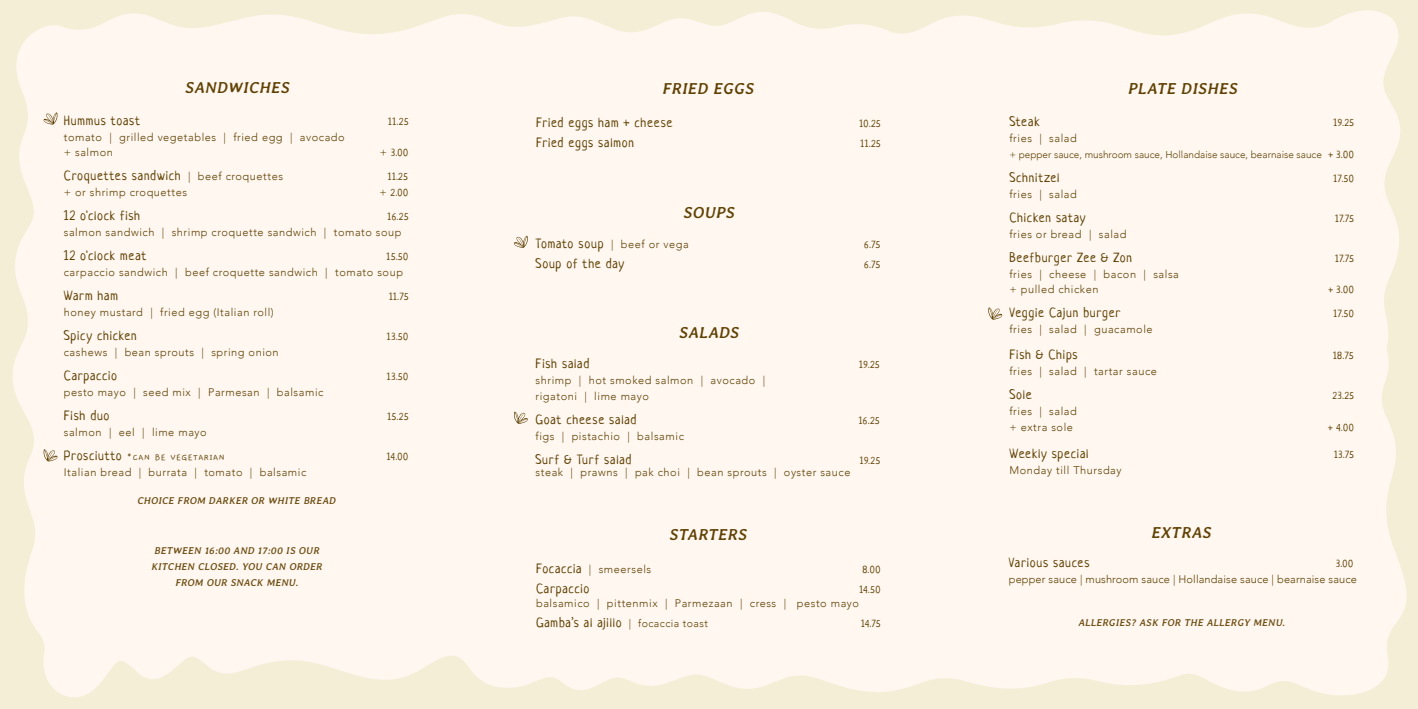
<style>
.page{position:relative;width:1418px;height:709px;background:#fff}
.page>*{position:absolute;margin:0;border:0;box-sizing:border-box;transform-origin:0 0}
.t1{font:italic 700 16px "Averia Libre";letter-spacing:.03em;color:#604204}
.t2{font:13.3px "Neucha";letter-spacing:.06em;color:#604204}
.t3{font:300 11px/15px "Avenir";letter-spacing:.05em;color:#604204}
.t4{font:300 11px "Avenir";letter-spacing:.01em;color:#604204}
.t5{font:10px "Neucha";letter-spacing:.07em;color:#604204}
.t6{font:italic 700 10px/16px "Averia Libre";letter-spacing:.03em;color:#6f5016;text-align:center}
.t7{font:300 10px "Avenir";color:#604204}
.t8{font:9.6px "Gaegu";letter-spacing:.05em;color:#604204}
.s1{font-family:"Avenir";font-weight:300;font-size:11px}
.s2{font-family:"Neucha";font-size:13.3px}
.s3{font-family:"Neucha";font-weight:400;font-size:13.3px}
.s4{font-family:"Avenir";font-weight:300;font-size:10.6px}
.s5{font-family:"Neucha";font-weight:400}
</style>
<div class="page">
<div style="left:0;top:0;width:1417px;height:709px;background:#f4eed7"></div>
<div style="left:13px;top:10px;width:1394px;height:687px;background:#fff7f0"></div>
<svg style="left:44px;top:112px;width:13px;height:13px"></svg>
<svg style="left:44px;top:449px;width:14px;height:12px"></svg>
<svg style="left:988px;top:307px;width:14px;height:13px"></svg>
<svg style="left:514px;top:411px;width:14px;height:13px"></svg>
<svg style="left:514px;top:236px;width:14px;height:12px"></svg>
<h1 class="t1" style="left:185px;top:78px;width:106px">SANDWICHES</h1>
<p class="t2" style="left:64px;top:112px;width:78px">Hummus toast</p>
<p class="t5" style="left:388px;top:115px;width:22px">11.25</p>
<p class="t3" style="left:64px;top:130px;width:282px">tomato | grilled vegetables | fried egg | avocado + salmon</p>
<p class="t5" style="left:380px;top:146px;width:30px"><span class="s1">+</span> 3.00</p>
<p class="t2" style="left:64px;top:167px;width:221px">Croquettes sandwich <span class="s1">| beef croquettes</span></p>
<p class="t5" style="left:388px;top:170px;width:22px">11.25</p>
<p class="t3" style="left:64px;top:185px;width:125px">+ or shrimp croquettes</p>
<p class="t5" style="left:379px;top:186px;width:30px"><span class="s1">+</span> 2.00</p>
<p class="t2" style="left:64px;top:207px;width:78px">12 o'clock fish</p>
<p class="t5" style="left:387px;top:210px;width:22px">16.25</p>
<p class="t3" style="left:64px;top:225px;width:339px">salmon sandwich | shrimp croquette sandwich | tomato soup</p>
<p class="t2" style="left:64px;top:247px;width:84px">12 o'clock meat</p>
<p class="t5" style="left:386px;top:250px;width:23px">15.50</p>
<p class="t3" style="left:64px;top:265px;width:341px">carpaccio sandwich | beef croquette sandwich | tomato soup</p>
<p class="t2" style="left:64px;top:287px;width:56px">Warm ham</p>
<p class="t5" style="left:389px;top:290px;width:21px">11.75</p>
<p class="t3" style="left:64px;top:305px;width:211px">honey mustard | fried egg (Italian roll)</p>
<p class="t2" style="left:64px;top:327px;width:74px">Spicy chicken</p>
<p class="t5" style="left:387px;top:330px;width:23px">13.50</p>
<p class="t3" style="left:64px;top:345px;width:216px">cashews | bean sprouts | spring onion</p>
<p class="t2" style="left:64px;top:367px;width:55px">Carpaccio</p>
<p class="t5" style="left:387px;top:370px;width:23px">13.50</p>
<p class="t3" style="left:64px;top:385px;width:261px">pesto mayo | seed mix | Parmesan | balsamic</p>
<p class="t2" style="left:64px;top:407px;width:47px">Fish duo</p>
<p class="t5" style="left:387px;top:410px;width:22px">15.25</p>
<p class="t3" style="left:64px;top:425px;width:144px">salmon | eel | lime mayo</p>
<p class="t8" style="left:64px;top:453px;width:162px"><span class="s2">Prosciutto</span> *CAN BE VEGETARIAN</p>
<p class="t5" style="left:387px;top:450px;width:23px">14.00</p>
<p class="t3" style="left:64px;top:465px;width:244px">Italian bread | burrata | tomato | balsamic</p>
<p class="t6" style="left:137px;top:492px;width:200px">CHOICE FROM DARKER OR WHITE BREAD</p>
<p class="t6" style="left:152px;top:542px;width:172px">BETWEEN 16:00 AND 17:00 IS OUR<br>KITCHEN CLOSED. YOU CAN ORDER<br>FROM OUR SNACK MENU.</p>
<h1 class="t1" style="left:662px;top:78px;width:93px">FRIED EGGS</h1>
<h1 class="t1" style="left:1128px;top:79px;width:111px">PLATE DISHES</h1>
<p class="t2" style="left:536px;top:114px;width:138px">Fried eggs ham + cheese</p>
<p class="t5" style="left:859px;top:117px;width:22px">10.25</p>
<p class="t2" style="left:536px;top:134px;width:99px">Fried eggs salmon</p>
<p class="t5" style="left:860px;top:137px;width:22px">11.25</p>
<h1 class="t1" style="left:683px;top:202px;width:52px">SOUPS</h1>
<p class="t3" style="left:535px;top:236px;width:155px"><span class="s3">Tomato soup</span> | beef or vega</p>
<p class="t5" style="left:864px;top:238px;width:17px">6.75</p>
<p class="t2" style="left:535px;top:255px;width:90px">Soup of the day</p>
<p class="t5" style="left:864px;top:258px;width:17px">6.75</p>
<h1 class="t1" style="left:679px;top:323px;width:61px">SALADS</h1>
<p class="t2" style="left:535px;top:355px;width:55px">Fish salad</p>
<p class="t5" style="left:859px;top:359px;width:22px">19.25</p>
<p class="t3" style="left:535px;top:372px;width:231px;line-height:16px">shrimp | hot smoked salmon | avocado | rigatoni | lime mayo</p>
<p class="t2" style="left:535px;top:411px;width:102px">Goat cheese salad</p>
<p class="t5" style="left:858px;top:415px;width:22px">16.25</p>
<p class="t3" style="left:535px;top:429px;width:150px">figs | pistachio | balsamic</p>
<p class="t2" style="left:535px;top:451px;width:97px">Surf &amp; Turf salad</p>
<p class="t5" style="left:859px;top:455px;width:22px">19.25</p>
<p class="t3" style="left:535px;top:465px;width:316px">steak | prawns | pak choi | bean sprouts | oyster sauce</p>
<h1 class="t1" style="left:669px;top:525px;width:79px">STARTERS</h1>
<p class="t3" style="left:536px;top:561px;width:117px"><span class="s3">Focaccia</span> | smeersels</p>
<p class="t5" style="left:862px;top:563px;width:20px">8.00</p>
<p class="t2" style="left:536px;top:580px;width:55px">Carpaccio</p>
<p class="t5" style="left:859px;top:583px;width:23px">14.50</p>
<p class="t3" style="left:536px;top:595px;width:324px">balsamico | pittenmix | Parmezaan | cress | pesto mayo</p>
<p class="t2" style="left:536px;top:614px;width:173px">Gamba’s al ajillo <span class="s4">| focaccia toast</span></p>
<p class="t5" style="left:861px;top:617px;width:21px">14.75</p>
<p class="t2" style="left:1009px;top:114px;width:32px">Steak</p>
<p class="t5" style="left:1333px;top:117px;width:22px">19.25</p>
<p class="t3" style="left:1009px;top:131px;width:69px">fries | salad</p>
<p class="t7" style="left:1009px;top:149px;width:346px">+ pepper sauce, mushroom sauce, Hollandaise sauce, bearnaise sauce <span class="s5">+ 3.00</span></p>
<p class="t2" style="left:1009px;top:170px;width:52px">Schnitzel</p>
<p class="t5" style="left:1333px;top:173px;width:22px">17.50</p>
<p class="t3" style="left:1009px;top:187px;width:69px">fries | salad</p>
<p class="t2" style="left:1009px;top:210px;width:78px">Chicken satay</p>
<p class="t5" style="left:1335px;top:213px;width:20px">17.75</p>
<p class="t3" style="left:1009px;top:227px;width:119px">fries or bread | salad</p>
<p class="t2" style="left:1009px;top:250px;width:124px">Beefburger Zee &amp; Zon</p>
<p class="t5" style="left:1335px;top:253px;width:20px">17.75</p>
<p class="t3" style="left:1009px;top:267px;width:171px">fries | cheese | bacon | salsa + pulled chicken</p>
<p class="t5" style="left:1328px;top:284px;width:27px">+ 3.00</p>
<p class="t2" style="left:1009px;top:305px;width:112px">Veggie Cajun burger</p>
<p class="t5" style="left:1333px;top:308px;width:22px">17.50</p>
<p class="t3" style="left:1009px;top:322px;width:145px">fries | salad | guacamole</p>
<p class="t2" style="left:1009px;top:346px;width:70px">Fish &amp; Chips</p>
<p class="t5" style="left:1332px;top:349px;width:22px">18.75</p>
<p class="t3" style="left:1009px;top:363px;width:149px">fries | salad | tartar sauce</p>
<p class="t2" style="left:1009px;top:386px;width:24px">Sole</p>
<p class="t5" style="left:1332px;top:389px;width:22px">23.25</p>
<p class="t3" style="left:1009px;top:403px;width:69px;line-height:16px">fries | salad + extra sole</p>
<p class="t5" style="left:1328px;top:421px;width:27px">+ 4.00</p>
<p class="t2" style="left:1009px;top:445px;width:80px">Weekly special</p>
<p class="t5" style="left:1333px;top:448px;width:21px">13.75</p>
<p class="t3" style="left:1009px;top:463px;width:114px">Monday till Thursday</p>
<h1 class="t1" style="left:1151px;top:522px;width:61px">EXTRAS</h1>
<p class="t2" style="left:1008px;top:554px;width:82px">Various sauces</p>
<p class="t5" style="left:1335px;top:557px;width:19px">3.00</p>
<p class="t4" style="left:1008px;top:573px;width:349px">pepper sauce | mushroom sauce | Hollandaise sauce | bearnaise sauce</p>
<p class="t6" style="left:1078px;top:614px;width:208px">ALLERGIES? ASK FOR THE ALLERGY MENU.</p>
</div>
